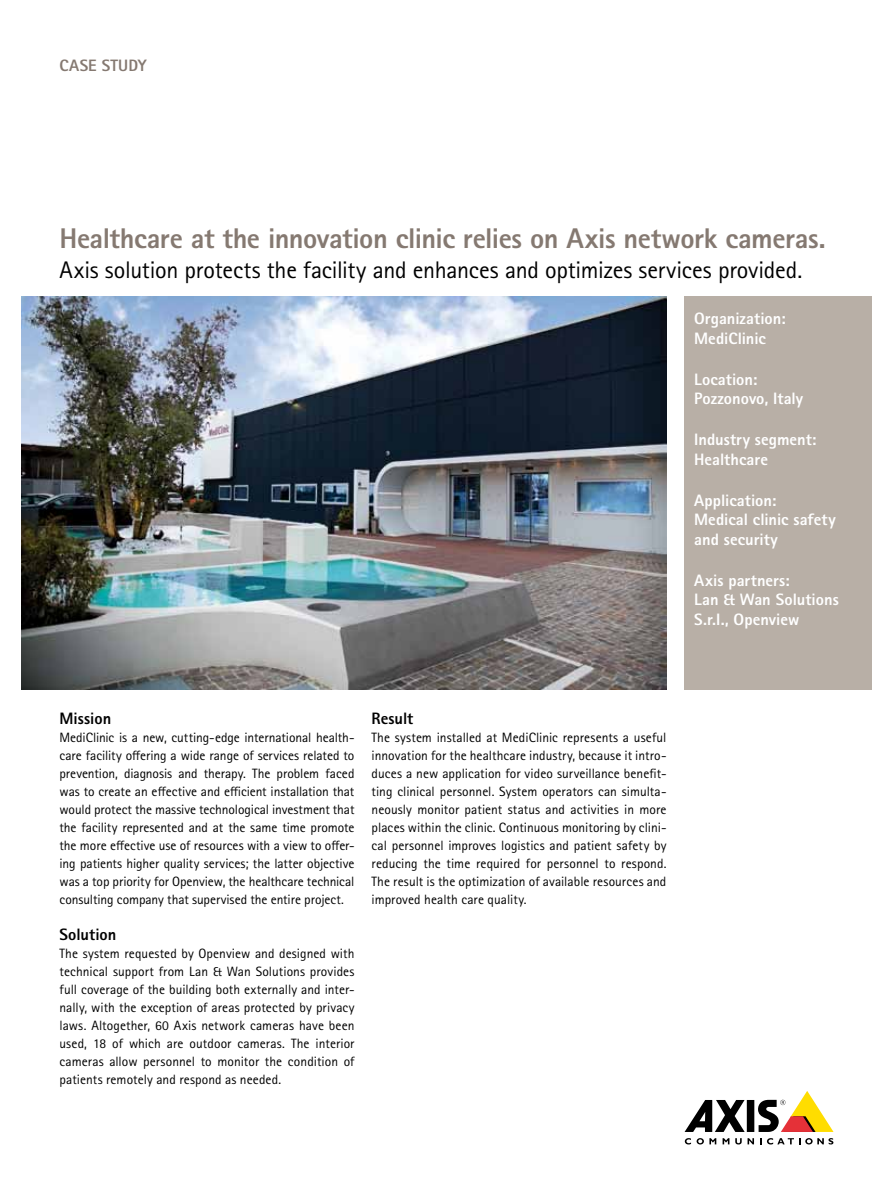
<style>
.page{position:relative;width:893px;height:1191px;background:#fff}
.page>*{position:absolute;margin:0;border:0;box-sizing:border-box;transform-origin:0 0}
.t1{font:800 28.5px "Rotis Sans Serif Pro";letter-spacing:-.015em;color:#857971}
.t2{font:24px "Rotis Sans Serif Pro";letter-spacing:-.01em;color:#000}
.t3{font:800 16.5px/19.5px "Rotis Sans Serif Pro";color:#fff}
.t4{font:800 16.5px "Rotis Sans Serif Pro";color:#000}
.t5{font:800 16.5px "Rotis Sans Serif Pro";letter-spacing:.01em;color:#857971}
.t6{font:13.5px/18px "Rotis Sans Serif Pro";color:#000;text-align:justify}
</style>
<div class="page">
<div style="left:747px;top:1100px;width:7px;height:32px;background:#000"></div>
<svg style="left:685px;top:1100px;width:60px;height:32px"></svg>
<svg style="left:758px;top:1091px;width:75px;height:41px"></svg>
<svg style="left:685px;top:1138px;width:6px;height:6px"></svg>
<svg style="left:697px;top:1138px;width:19px;height:6px"></svg>
<svg style="left:723px;top:1138px;width:6px;height:6px"></svg>
<svg style="left:735px;top:1138px;width:19px;height:6px"></svg>
<svg style="left:760px;top:1138px;width:73px;height:6px"></svg>
<div style="left:684px;top:296px;width:188px;height:393px;background:#b8afa6"></div>
<img style="left:21px;top:296px;width:645px;height:393px">
<p class="t5" style="left:60px;top:55px;width:89px">CASE STUDY</p>
<h1 class="t1" style="left:60px;top:220px;width:768px">Healthcare at the innovation clinic relies on Axis network cameras.</h1>
<h2 class="t2" style="left:60px;top:256px;width:744px">Axis solution protects the facility and enhances and optimizes services provided.</h2>
<p class="t3" style="left:694px;top:308px;width:93px">Organization:<br>MediClinic</p>
<p class="t3" style="left:694px;top:369px;width:111px">Location:<br>Pozzonovo, Italy</p>
<p class="t3" style="left:694px;top:430px;width:124px">Industry segment:<br>Healthcare</p>
<p class="t3" style="left:694px;top:490px;width:143px">Application:<br>Medical clinic safety and security</p>
<p class="t3" style="left:694px;top:570px;width:146px">Axis partners:<br>Lan &amp; Wan Solutions<br>S.r.I., Openview</p>
<p class="t4" style="left:60px;top:707px;width:53px">Mission</p>
<p class="t6" style="left:60px;top:728px;width:296px">MediClinic is a new, cutting-edge international health&shy;care facility offering a wide range of services related to prevention, diagnosis and therapy. The problem faced was to create an effective and efficient installation that would protect the massive technological investment that the facility represented and at the same time promote the more effective use of resources with a view to offer&shy;ing patients higher quality services; the latter objective was a top priority for Openview, the healthcare technical consulting company that supervised the entire project.</p>
<p class="t4" style="left:60px;top:923px;width:58px">Solution</p>
<p class="t6" style="left:60px;top:944px;width:297px">The system requested by Openview and designed with technical support from Lan &amp; Wan Solutions provides full coverage of the building both externally and inter&shy;nally, with the exception of areas protected by privacy laws. Altogether, 60 Axis network cameras have been used, 18 of which are outdoor cameras. The interior cameras allow personnel to monitor the condition of patients remotely and respond as needed.</p>
<p class="t4" style="left:372px;top:707px;width:43px">Result</p>
<p class="t6" style="left:372px;top:728px;width:297px">The system installed at MediClinic represents a useful innovation for the healthcare industry, because it intro&shy;duces a new application for video surveillance benefit&shy;ting clinical personnel. System operators can simulta&shy;neously monitor patient status and activities in more places within the clinic. Continuous monitoring by clini&shy;cal personnel improves logistics and patient safety by reducing the time required for personnel to respond.<br>The result is the optimization of available resources and improved health care quality.</p>
</div>
